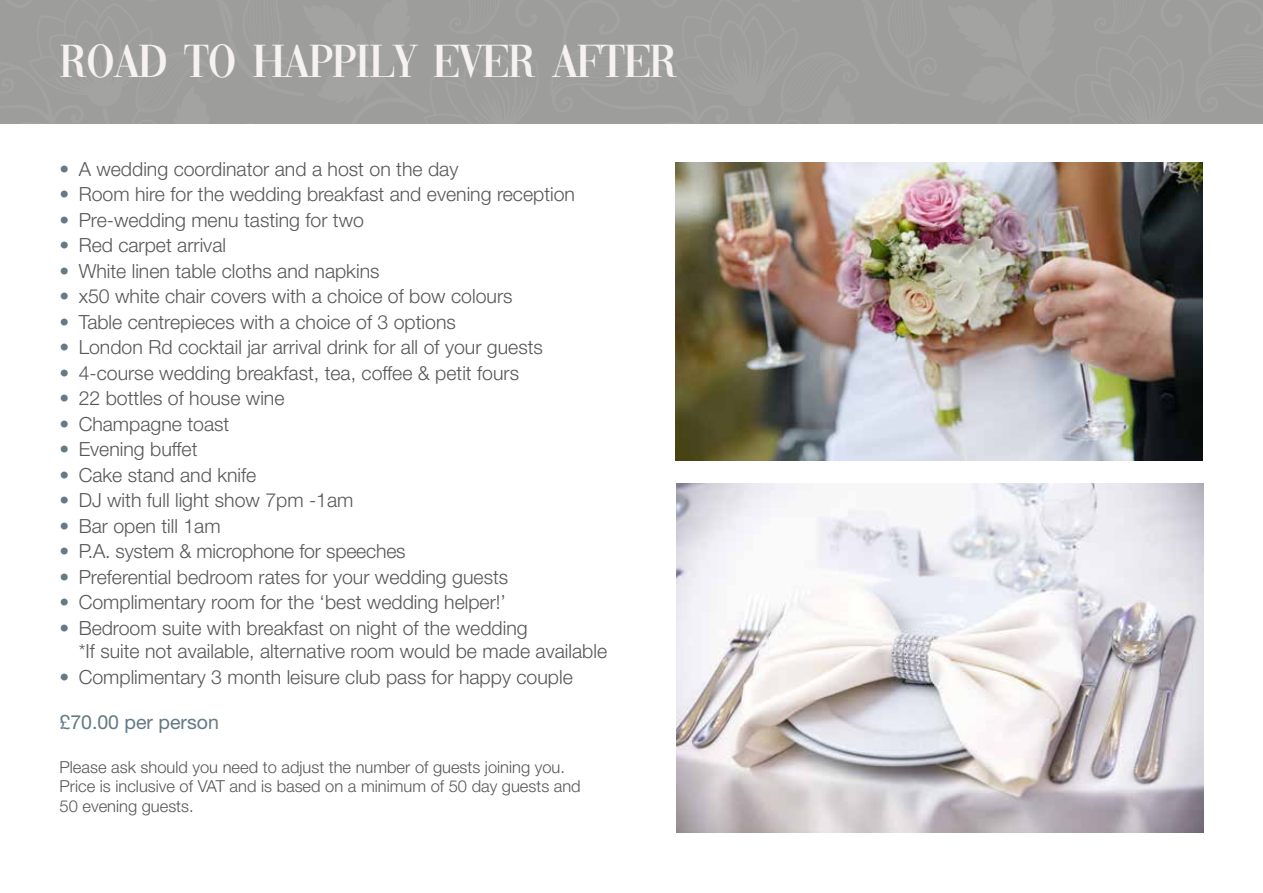
<style>
.page{position:relative;width:1263px;height:893px;background:#fff}
.page>*{position:absolute;margin:0;border:0;box-sizing:border-box;transform-origin:0 0}
.t1{font:48px "Vogue";letter-spacing:-.025em;color:#f5f2f1}
.t2{font:300 19.5px/23.4px "Helvetica Neue LT Std";color:#575756}
.t3{font:19.5px "Helvetica Neue";color:#647a84}
.t4{font:300 16.5px/19.8px "Helvetica Neue LT Std";color:#575756}
.s1{color:#647a84}
</style>
<div class="page">
<div style="left:0;top:0;width:1263px;height:123px;background:#9d9d9c"></div>
<img style="left:676px;top:484px;width:527px;height:348px">
<img style="left:675px;top:163px;width:527px;height:297px">
<h1 class="t1" style="left:60px;top:44px;width:620px">ROAD TO HAPPILY EVER AFTER</h1>
<p class="t2" style="left:60px;top:156px;width:400px"><span class="s1">•</span> A wedding coordinator and a host on the day</p>
<p class="t2" style="left:60px;top:182px;width:517px"><span class="s1">•</span> Room hire for the wedding breakfast and evening reception</p>
<p class="t2" style="left:60px;top:207px;width:306px"><span class="s1">•</span> Pre-wedding menu tasting for two</p>
<p class="t2" style="left:60px;top:233px;width:168px"><span class="s1">•</span> Red carpet arrival</p>
<p class="t2" style="left:60px;top:258px;width:321px"><span class="s1">•</span> White linen table cloths and napkins</p>
<p class="t2" style="left:60px;top:284px;width:454px"><span class="s1">•</span> x50 white chair covers with a choice of bow colours</p>
<p class="t2" style="left:60px;top:309px;width:398px"><span class="s1">•</span> Table centrepieces with a choice of 3 options</p>
<p class="t2" style="left:60px;top:335px;width:485px"><span class="s1">•</span> London Rd cocktail jar arrival drink for all of your guests</p>
<p class="t2" style="left:60px;top:361px;width:461px"><span class="s1">•</span> 4-course wedding breakfast, tea, coffee &amp; petit fours</p>
<p class="t2" style="left:60px;top:386px;width:227px"><span class="s1">•</span> 22 bottles of house wine</p>
<p class="t2" style="left:60px;top:412px;width:171px"><span class="s1">•</span> Champagne toast</p>
<p class="t2" style="left:60px;top:437px;width:139px"><span class="s1">•</span> Evening buffet</p>
<p class="t2" style="left:60px;top:463px;width:198px"><span class="s1">•</span> Cake stand and knife</p>
<p class="t2" style="left:60px;top:488px;width:295px"><span class="s1">•</span> DJ with full light show 7pm -1am</p>
<p class="t2" style="left:60px;top:514px;width:163px"><span class="s1">•</span> Bar open till 1am</p>
<p class="t2" style="left:60px;top:539px;width:348px"><span class="s1">•</span> P.A. system &amp; microphone for speeches</p>
<p class="t2" style="left:60px;top:565px;width:450px"><span class="s1">•</span> Preferential bedroom rates for your wedding guests</p>
<p class="t2" style="left:60px;top:590px;width:448px"><span class="s1">•</span> Complimentary room for the ‘best wedding helper!’</p>
<p class="t2" style="left:79px;top:616px;width:530px;text-indent:-19px"><span class="s1">•</span> Bedroom suite with breakfast on night of the wedding<br>*If suite not available, alternative room would be made available</p>
<p class="t2" style="left:60px;top:664px;width:515px"><span class="s1">•</span> Complimentary 3 month leisure club pass for happy couple</p>
<p class="t3" style="left:60px;top:711px;width:161px">£70.00 per person</p>
<p class="t4" style="left:60px;top:756px;width:523px">Please ask should you need to adjust the number of guests joining you.<br>Price is inclusive of VAT and is based on a minimum of 50 day guests and<br>50 evening guests.</p>
</div>
